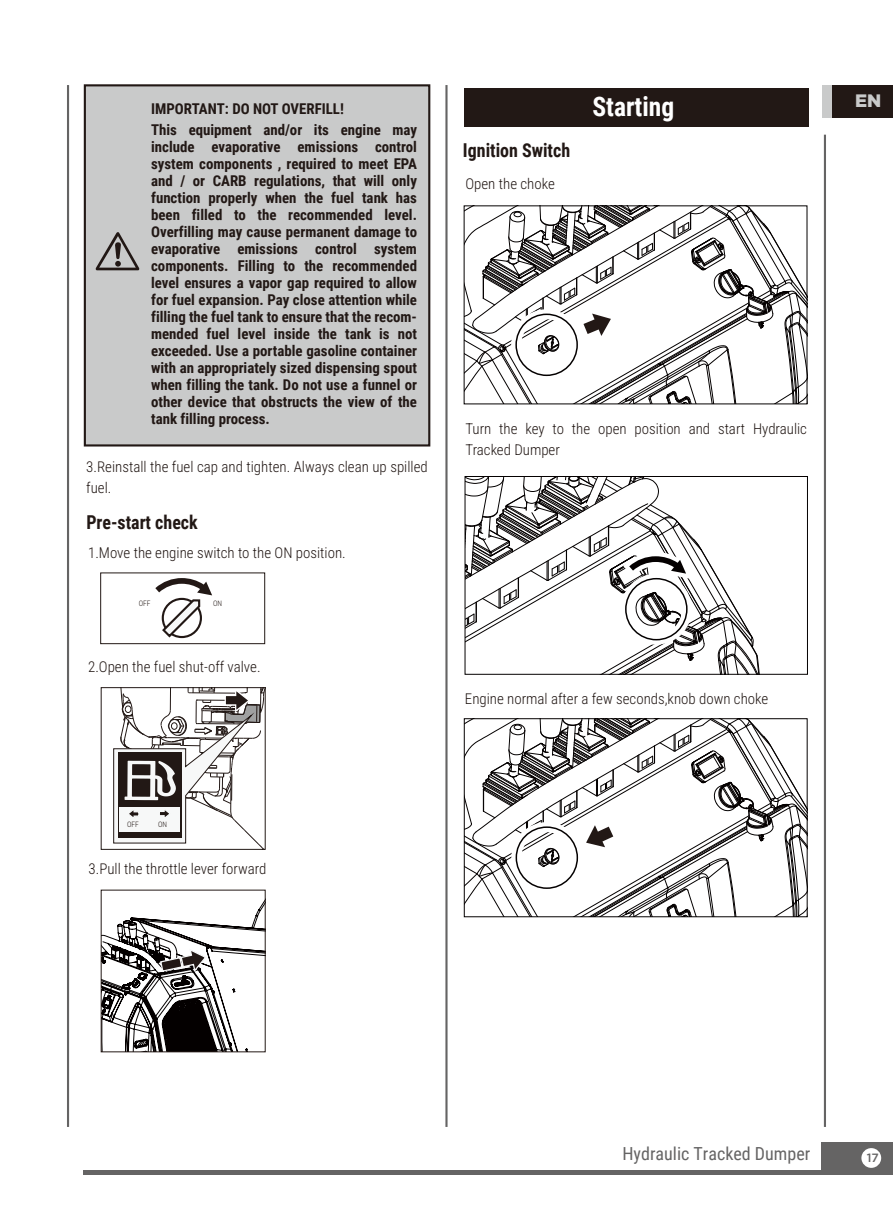
<style>
.page{position:relative;width:893px;height:1212px;background:#fff}
.page>*{position:absolute;margin:0;border:0;box-sizing:border-box;transform-origin:0 0}
.t1{font:700 27px "Roboto Condensed";color:#fff;scale:.95 1}
.t2{font:700 19.2px "Roboto Condensed";color:#221815;scale:.94 1}
.t3{font:18px "Roboto Condensed";color:#656464}
.t4{font:900 18px "Gotham";color:#c9caca}
.t5{font:700 14.85px/17px "Roboto Condensed";color:#221815}
.t6{font:300 14.85px/21.3px "Roboto Condensed";color:#221815}
.t7{font:500 12px "Gotham";color:#656464}
.t8{font:300 7.5px "Roboto Condensed";color:#221815}
</style>
<div class="page">
<div style="left:822px;top:1142px;width:71px;height:32px;background:#656464"></div>
<hr style="left:84px;top:1170px;width:738px;height:4px;background:#656464">
<div style="left:861px;top:1148px;width:20px;height:20px;background:#fff;border-radius:50%"></div>
<div style="left:822px;top:85px;width:71px;height:32px;background:#221815"></div>
<div style="left:822px;top:85px;width:9px;height:32px;background:#c9caca"></div>
<hr style="left:824px;top:135px;width:2px;height:992px;background:#656464">
<hr style="left:445px;top:85px;width:3px;height:1042px;background:#656464">
<hr style="left:67px;top:85px;width:2px;height:1042px;background:#656464">
<div style="left:84px;top:84px;width:346px;height:362px;background:#c9caca;border:2px solid #221815"></div>
<svg style="left:96px;top:232px;width:43px;height:38px"></svg>
<svg style="left:155px;top:578px;width:57px;height:61px"></svg>
<div style="left:100px;top:573px;width:165px;height:71px;border:1px solid #221815"></div>
<svg style="left:113px;top:689px;width:150px;height:158px"></svg>
<div style="left:464px;top:88px;width:344px;height:38px;background:#221815"></div>
<svg style="left:465px;top:476px;width:299px;height:198px"></svg>
<svg style="left:464px;top:206px;width:344px;height:199px"></svg>
<svg style="left:464px;top:719px;width:344px;height:199px"></svg>
<svg style="left:101px;top:890px;width:164px;height:162px"></svg>
<p class="t5" style="left:151px;top:97px;width:267px;line-height:21.3px">IMPORTANT: DO NOT OVERFILL!<br>This equipment and/or its engine may</p>
<p class="t5" style="left:151px;top:137px;width:267px;text-align:justify">include evaporative emissions control system components , required to meet EPA and / or CARB regulations, that will only function properly when the fuel tank has been filled to the recommended level.<br>Overfilling may cause permanent damage to evaporative emissions control system components. Filling to the recommended level ensures a vapor gap required to allow for fuel expansion. Pay close attention while filling the fuel tank to ensure that the recom&shy;mended fuel level inside the tank is not exceeded. Use a portable gasoline container with an appropriately sized dispensing spout when filling the tank. Do not use a funnel or other device that obstructs the view of the tank filling process.</p>
<p class="t6" style="left:86px;top:455px;width:343px">3.Reinstall the fuel cap and tighten. Always clean up spilled fuel.</p>
<p class="t2" style="left:86px;top:508px;width:120px">Pre-start check</p>
<p class="t6" style="left:88px;top:542px;width:259px">1.Move the engine switch to the ON position.</p>
<p class="t8" style="left:139px;top:598px;width:13px">OFF</p>
<p class="t8" style="left:213px;top:598px;width:11px">ON</p>
<p class="t6" style="left:88px;top:655px;width:174px">2.Open the fuel shut-off valve.</p>
<p class="t2" style="left:463px;top:136px;width:116px">Ignition Switch</p>
<p class="t6" style="left:465px;top:173px;width:91px">Open the choke</p>
<h1 class="t1" style="left:592px;top:88px;width:88px">Starting</h1>
<p class="t6" style="left:465px;top:418px;width:343px">Turn the key to the open position and start Hydraulic<br>Tracked Dumper</p>
<p class="t6" style="left:465px;top:688px;width:305px">Engine normal after a few seconds,knob down choke</p>
<p class="t8" style="left:127px;top:819px;width:13px">OFF</p>
<p class="t8" style="left:158px;top:819px;width:11px">ON</p>
<p class="t6" style="left:89px;top:857px;width:179px">3.Pull the throttle lever forward</p>
<p class="t4" style="left:855px;top:90px;width:28px">EN</p>
<p class="t3" style="left:622px;top:1140px;width:189px">Hydraulic Tracked Dumper</p>
<p class="t7" style="left:867px;top:1151px;width:14px">17</p>
</div>
